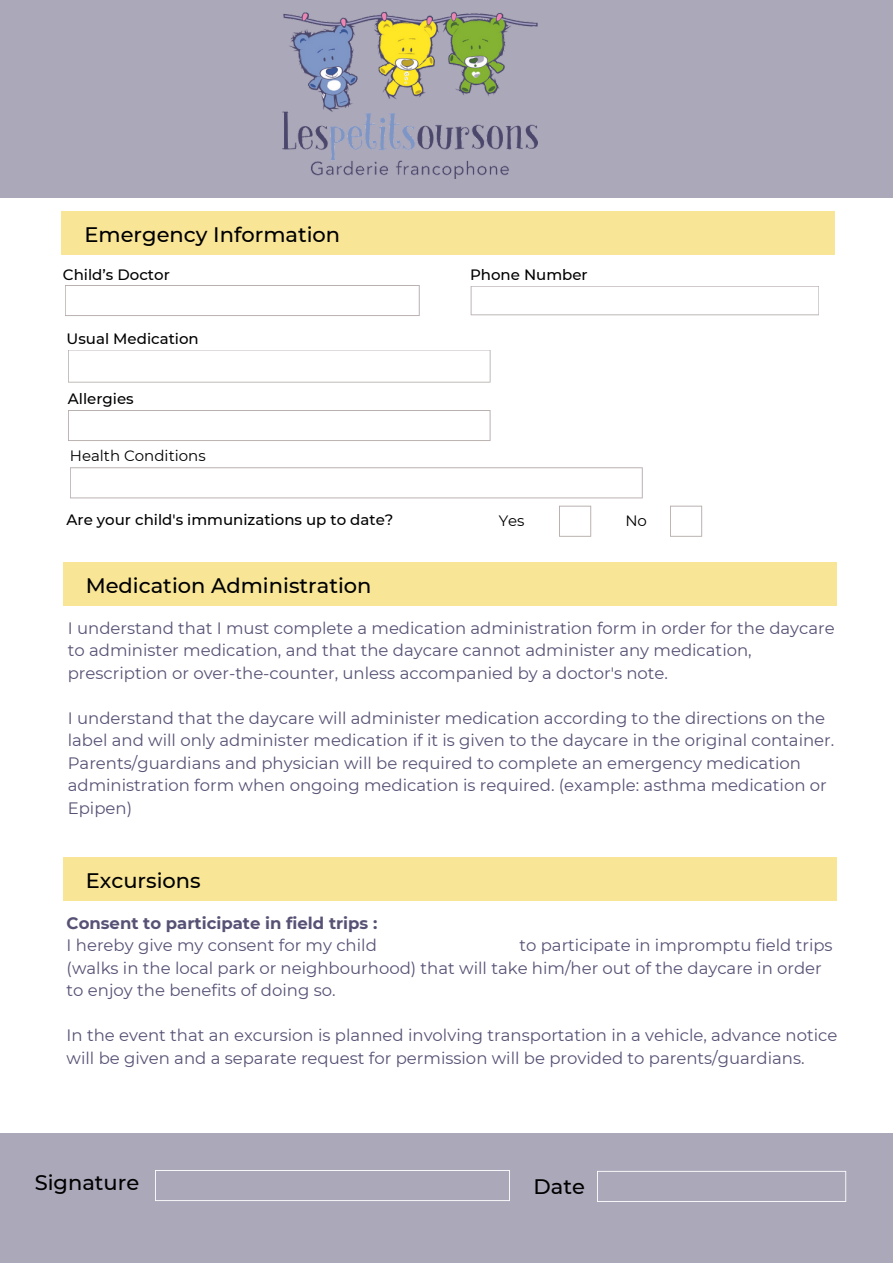
<style>
.page{position:relative;width:893px;height:1264px;background:#fff}
.page>*{position:absolute;margin:0;border:0;box-sizing:border-box;transform-origin:0 0}
.t1{font:500 21px "Montserrat";color:#000}
.t2{font:16.5px/22.5px "Montserrat";color:#575275}
.t3{font:700 16.5px "Montserrat";color:#575275}
.t4{font:500 15px "Montserrat";color:#000}
.t5{font:15px "Montserrat";color:#000}
</style>
<div class="page">
<div style="left:0;top:1133px;width:892px;height:129px;background:#aba8ba"></div>
<svg style="left:65px;top:285px;width:354px;height:31px"></svg>
<svg style="left:470px;top:286px;width:349px;height:29px"></svg>
<div style="left:0;top:0;width:892px;height:198px;background:#aba8ba"></div>
<img style="left:283px;top:12px;width:254px;height:166px">
<div style="left:62px;top:211px;width:773px;height:43px;background:#f8e596"></div>
<svg style="left:68px;top:410px;width:422px;height:31px"></svg>
<svg style="left:155px;top:1170px;width:355px;height:30px"></svg>
<svg style="left:68px;top:350px;width:422px;height:32px"></svg>
<svg style="left:559px;top:505px;width:32px;height:31px"></svg>
<svg style="left:70px;top:467px;width:572px;height:31px"></svg>
<div style="left:63px;top:562px;width:773px;height:44px;background:#f8e596"></div>
<div style="left:63px;top:857px;width:773px;height:44px;background:#f8e596"></div>
<svg style="left:670px;top:505px;width:32px;height:31px"></svg>
<svg style="left:597px;top:1171px;width:249px;height:30px"></svg>
<p class="t1" style="left:84px;top:221px;width:257px">Emergency Information</p>
<p class="t4" style="left:63px;top:266px;width:108px">Child’s Doctor</p>
<p class="t4" style="left:67px;top:330px;width:134px">Usual Medication</p>
<p class="t4" style="left:68px;top:389px;width:67px">Allergies</p>
<p class="t5" style="left:70px;top:446px;width:137px">Health Conditions</p>
<p class="t4" style="left:67px;top:510px;width:328px">Are your child's immunizations up to date?</p>
<p class="t1" style="left:86px;top:573px;width:287px">Medication Administration</p>
<p class="t4" style="left:470px;top:266px;width:119px">Phone Number</p>
<p class="t5" style="left:498px;top:511px;width:27px">Yes</p>
<p class="t5" style="left:625px;top:512px;width:23px">No</p>
<p class="t2" style="left:68px;top:616px;width:768px">I understand that I must complete a medication administration form in order for the daycare to administer medication, and that the daycare cannot administer any medication, prescription or over-the-counter, unless accompanied by a doctor's note.</p>
<p class="t2" style="left:68px;top:706px;width:768px">I understand that the daycare will administer medication according to the directions on the label and will only administer medication if it is given to the daycare in the original container.<br>Parents/guardians and physician will be required to complete an emergency medication administration form when ongoing medication is required. (example: asthma medication or Epipen)</p>
<p class="t1" style="left:86px;top:867px;width:116px">Excursions</p>
<p class="t3" style="left:67px;top:912px;width:312px">Consent to participate in field trips :</p>
<p class="t2" style="left:67px;top:933px;width:312px">I hereby give my consent for my child</p>
<p class="t2" style="left:67px;top:933px;width:767px;text-indent:453px">to participate in impromptu field trips (walks in the local park or neighbourhood) that will take him/her out of the daycare in order to enjoy the benefits of doing so.</p>
<p class="t2" style="left:67px;top:1023px;width:772px">In the event that an excursion is planned involving transportation in a vehicle, advance notice will be given and a separate request for permission will be provided to parents/guardians.</p>
<p class="t1" style="left:35px;top:1169px;width:106px">Signature</p>
<p class="t1" style="left:533px;top:1173px;width:53px">Date</p>
</div>
